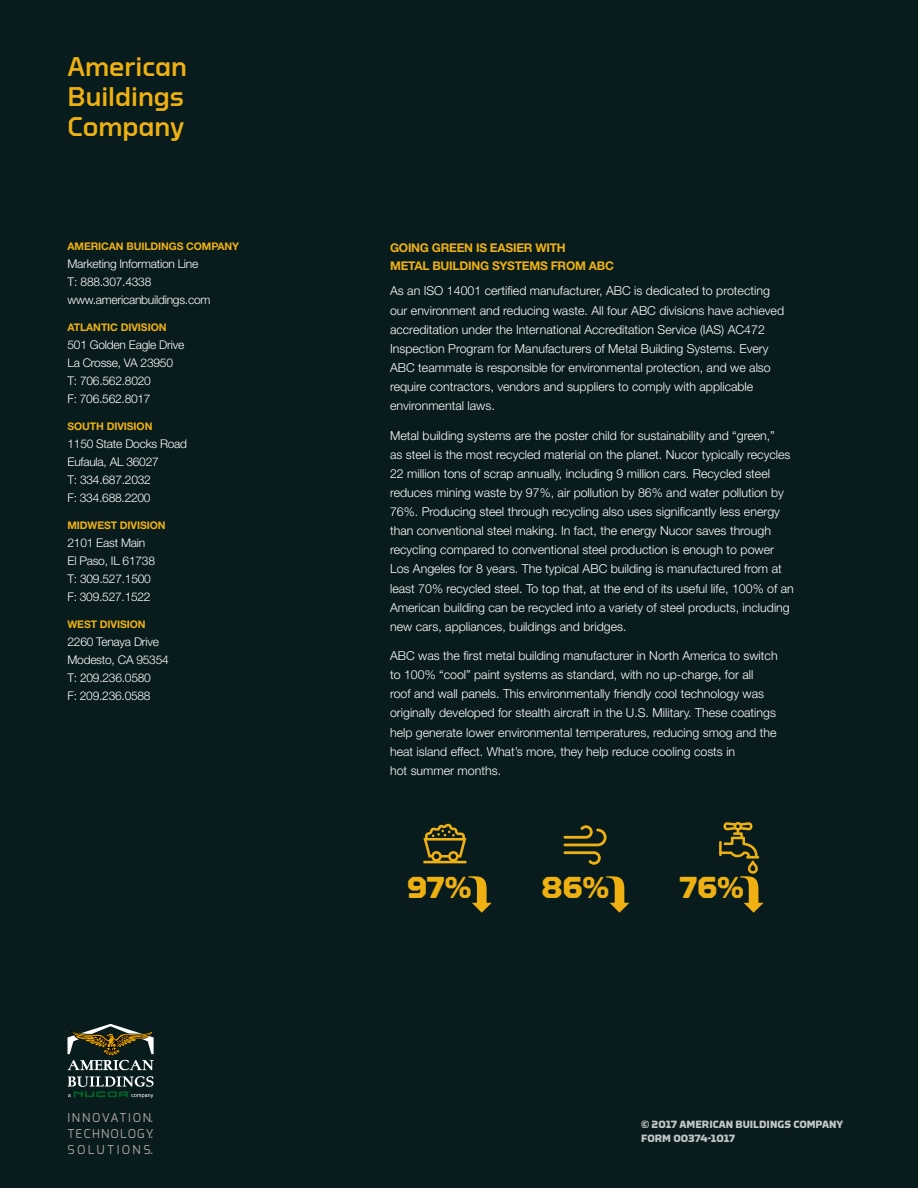
<style>
.page{position:relative;width:918px;height:1188px;background:#081b1d}
.page>*{position:absolute;margin:0;border:0;box-sizing:border-box;transform-origin:0 0}
.t1{font:700 30.3px "Torque";color:#eeb111}
.ABC_page_header{font:500 27px/30px "Torque";color:#eeb111}
.green_body{font:300 12.3px/19px "Helvetica Neue LT Std";color:#fff}
.t2{font:12.15px "Exo";letter-spacing:.155em;color:#afa9a6}
.t3{font:12.15px "Exo";letter-spacing:.105em;color:#afa9a6}
.t4{font:12.15px "Exo";letter-spacing:.205em;color:#afa9a6}
.t5{font:300 12px/18px "Helvetica Neue LT Std";letter-spacing:-.02em;color:#fff}
.green_head{font:700 12px/18px "Helvetica Neue LT Std";letter-spacing:-.02em;color:#eeb111}
.contact_head{font:700 10.5px "Helvetica Neue LT Std";letter-spacing:-.01em;color:#eeb111}
.t6{font:700 10.5px/13.5px "Torque";color:#fff}
</style>
<div class="page">
<svg style="left:423px;top:824px;width:43px;height:39px"></svg>
<svg style="left:564px;top:825px;width:43px;height:40px"></svg>
<svg style="left:68px;top:1024px;width:86px;height:46px"></svg>
<svg style="left:68px;top:1076px;width:86px;height:22px"></svg>
<svg style="left:719px;top:822px;width:41px;height:52px"></svg>
<p class="ABC_page_header" style="left:67px;top:51px;width:121px">American<br>Buildings</p>
<p class="ABC_page_header" style="left:67px;top:111px;width:118px">Company</p>
<p class="contact_head" style="left:68px;top:240px;width:173px">AMERICAN BUILDINGS COMPANY</p>
<p class="t5" style="left:68px;top:255px;width:144px">Marketing Information Line<br>T: 888.307.4338 www.americanbuildings.com</p>
<p class="contact_head" style="left:68px;top:321px;width:101px">ATLANTIC DIVISION</p>
<p class="t5" style="left:68px;top:336px;width:118px">501 Golden Eagle Drive<br>La Crosse, VA 23950<br>T: 706.562.8020<br>F: 706.562.8017</p>
<p class="contact_head" style="left:68px;top:420px;width:86px">SOUTH DIVISION</p>
<p class="t5" style="left:68px;top:435px;width:121px">1150 State Docks Road<br>Eufaula, AL 36027<br>T: 334.687.2032<br>F: 334.688.2200</p>
<p class="contact_head" style="left:68px;top:519px;width:100px">MIDWEST DIVISION</p>
<p class="t5" style="left:68px;top:534px;width:89px">2101 East Main<br>El Paso, IL 61738<br>T: 309.527.1500<br>F: 309.527.1522</p>
<p class="contact_head" style="left:68px;top:618px;width:80px">WEST DIVISION</p>
<p class="t5" style="left:68px;top:633px;width:103px">2260 Tenaya Drive<br>Modesto, CA 95354<br>T: 209.236.0580<br>F: 209.236.0588</p>
<p class="t2" style="left:68px;top:1110px;width:88px">INNOVATION.</p>
<p class="t3" style="left:68px;top:1126px;width:88px">TECHNOLOGY.</p>
<p class="t4" style="left:68px;top:1142px;width:88px">SOLUTIONS.</p>
<p class="green_head" style="left:390px;top:238px;width:225px">GOING GREEN IS EASIER WITH<br>METAL BUILDING SYSTEMS FROM ABC</p>
<p class="green_body" style="left:390px;top:281px;width:396px">As an ISO 14001 certified manufacturer, ABC is dedicated to protecting our environment and reducing waste. All four ABC divisions have achieved accreditation under the International Accreditation Service (IAS) AC472<br>Inspection Program for Manufacturers of Metal Building Systems. Every ABC teammate is responsible for environmental protection, and we also require contractors, vendors and suppliers to comply with applicable environmental laws.</p>
<p class="green_body" style="left:390px;top:425px;width:405px">Metal building systems are the poster child for sustainability and “green,”<br>as steel is the most recycled material on the planet. Nucor typically recycles 22 million tons of scrap annually, including 9 million cars. Recycled steel reduces mining waste by 97%, air pollution by 86% and water pollution by 76%. Producing steel through recycling also uses significantly less energy than conventional steel making. In fact, the energy Nucor saves through recycling compared to conventional steel production is enough to power Los Angeles for 8 years. The typical ABC building is manufactured from at least 70% recycled steel. To top that, at the end of its useful life, 100% of an American building can be recycled into a variety of steel products, including new cars, appliances, buildings and bridges.</p>
<p class="green_body" style="left:390px;top:646px;width:389px">ABC was the first metal building manufacturer in North America to switch to 100% “cool” paint systems as standard, with no up-charge, for all<br>roof and wall panels. This environmentally friendly cool technology was originally developed for stealth aircraft in the U.S. Military. These coatings help generate lower environmental temperatures, reducing smog and the heat island effect. What’s more, they help reduce cooling costs in<br>hot summer months.</p>
<p class="t1" style="left:407px;top:870px;width:66px">97%</p>
<p class="t1" style="left:541px;top:870px;width:69px">86%</p>
<p class="t1" style="left:679px;top:870px;width:66px">76%</p>
<p class="t6" style="left:641px;top:1117px;width:204px">© 2017 AMERICAN BUILDINGS COMPANY<br>FORM 00374-1017</p>
</div>
